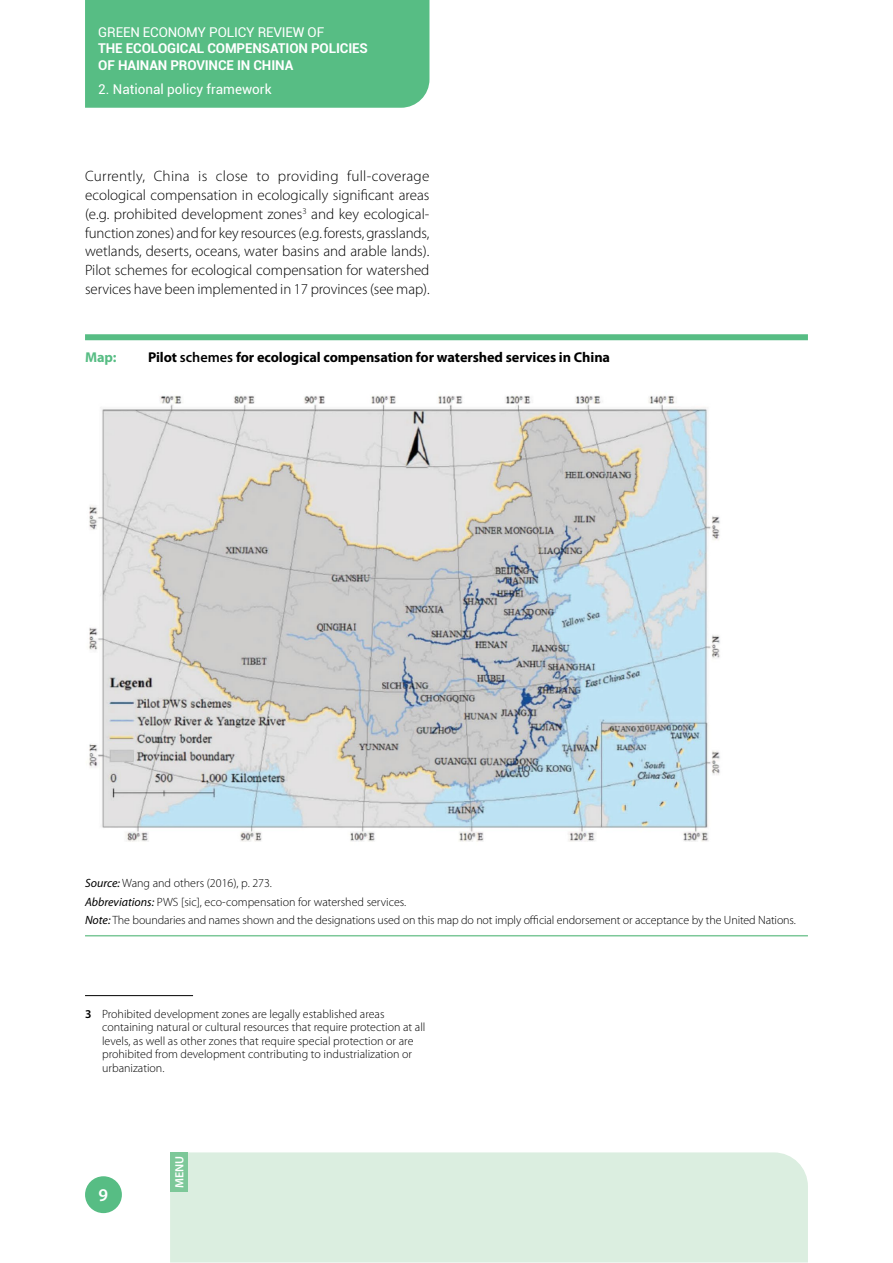
<style>
.page{position:relative;width:893px;height:1263px;background:#fff}
.page>*{position:absolute;margin:0;border:0;box-sizing:border-box;transform-origin:0 0}
.t1{font:600 18px "Myriad Pro";color:#fff}
.t2{font:300 15px/18.8px "Myriad Pro";letter-spacing:-.005em;color:#000;text-align:justify}
.t3{font:700 14.25px "Myriad Pro";letter-spacing:-.005em;color:#000}
.t4{font:700 14.25px "Myriad Pro";color:#57bd84}
.t5{font:700 13.5px/16.5px "Roboto";letter-spacing:-.01em;color:#fff}
.t6{font:13.5px "Roboto";letter-spacing:-.01em;color:#fff}
.t7{font:300 12px/13.5px "Myriad Pro";color:#000}
.t8{font:600 12px "Myriad Pro";color:#fff}
.s1{font-weight:600}
.s2{font-weight:400;font-style:italic}
</style>
<div class="page">
<div style="left:85px;top:0;width:344px;height:108px;background:#57bd84"></div>
<div style="left:85px;top:1176px;width:37px;height:37px;background:#57bd84;border-radius:50%"></div>
<div style="left:170px;top:1152px;width:638px;height:110px;background:#dbeee0"></div>
<div style="left:170px;top:1152px;width:18px;height:40px;background:#7dc899"></div>
<hr style="left:85px;top:995px;width:108px;height:1px;background:#000">
<div style="left:85px;top:334px;width:723px;height:6px;background:#57bd84"></div>
<img style="left:89px;top:395px;width:631px;height:447px">
<hr style="left:85px;top:935px;width:723px;height:1px;background:#7dc899">
<p class="t6" style="left:98px;top:22px;width:227px">GREEN ECONOMY POLICY REVIEW OF</p>
<p class="t5" style="left:98px;top:40px;width:271px">THE ECOLOGICAL COMPENSATION POLICIES<br>OF HAINAN PROVINCE IN CHINA</p>
<p class="t6" style="left:98px;top:80px;width:175px">2. National policy framework</p>
<p class="t2" style="left:85px;top:167px;width:346px">Currently, China is close to providing full-coverage ecological compensation in ecologically significant areas (e.g. prohibited development zones<sup>3</sup> and key ecological&shy;function zones) and for key resources (e.g. forests, grasslands, wetlands, deserts, oceans, water basins and arable lands).<br>Pilot schemes for ecological compensation for watershed services have been implemented in 17 provinces (see map).</p>
<p class="t4" style="left:85px;top:347px;width:33px">Map:</p>
<p class="t3" style="left:148px;top:347px;width:464px">Pilot <span class="s1">schemes</span> for ecological compensation for watershed services in China</p>
<p class="t7" style="left:85px;top:873px;width:712px;line-height:18.8px"><span class="s2">Source:</span> Wang and others (2016), p. 273.<br><span class="s2">Abbreviations:</span> PWS [sic], eco-compensation for watershed services.<br><span class="s2">Note:</span> The boundaries and names shown and the designations used on this map do not imply official endorsement or acceptance by the United Nations.</p>
<p class="t7" style="left:102px;top:1007px;width:325px;text-indent:-17px"><span class="s1">3</span> Prohibited development zones are legally established areas containing natural or cultural resources that require protection at all levels, as well as other zones that require special protection or are prohibited from development contributing to industrialization or urbanization.</p>
<h1 class="t1" style="left:99px;top:1184px;width:11px">9</h1>
<p class="t8" style="left:172px;top:1188px;width:34px;rotate:-90deg">MENU</p>
</div>
